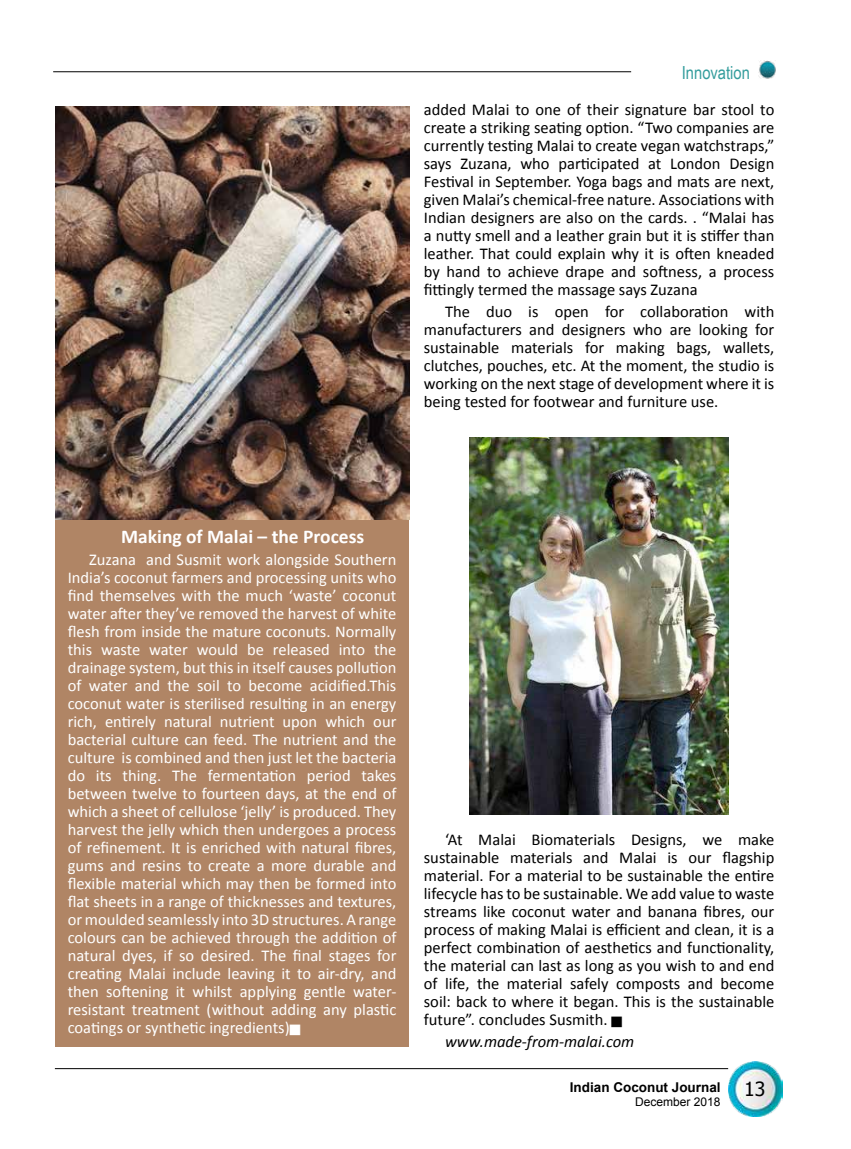
<style>
.page{position:relative;width:851px;height:1149px;background:#fff}
.page>*{position:absolute;margin:0;border:0;box-sizing:border-box;transform-origin:0 0}
.t1{font:700 19.5px "Calibri";color:#fff}
.t2{font:19.5px "Tahoma";color:#000}
.t3{font:18px "Arial Narrow";color:#349d9d}
.t4{font:16.5px/18px "Calibri";color:#000;text-align:justify}
.t5{font:16.5px/18px "Calibri";color:#fff;text-align:justify}
.t6{font:italic 16.5px "Calibri";color:#000}
.t7{font:700 13.5px "Arial";color:#000}
.t8{font:12px "Arial";color:#000}
</style>
<div class="page">
<img style="left:728px;top:1061px;width:54px;height:54px">
<hr style="left:55px;top:1067px;width:673px;height:1px;background:#000">
<img style="left:758px;top:61px;width:18px;height:18px">
<hr style="left:53px;top:71px;width:578px;height:1px;background:#000">
<div style="left:56px;top:476px;width:353px;height:570px;background:#b08565"></div>
<img style="left:56px;top:107px;width:353px;height:412px">
<img style="left:469px;top:437px;width:259px;height:377px">
<p class="t3" style="left:681px;top:59px;width:70px">Innovation</p>
<p class="t4" style="left:424px;top:99px;width:352px">added Malai to one of their signature bar stool to create a striking seating option. “Two companies are currently testing Malai to create vegan watchstraps,” says Zuzana, who participated at London Design Festival in September. Yoga bags and mats are next, given Malai’s chemical-free nature. Associations with Indian designers are also on the cards. . “Malai has a nutty smell and a leather grain but it is stiffer than leather. That could explain why it is often kneaded by hand to achieve drape and softness, a process fittingly termed the massage says Zuzana</p>
<p class="t4" style="left:424px;top:302px;width:352px;text-indent:21px">The duo is open for collaboration with manufacturers and designers who are looking for sustainable materials for making bags, wallets, clutches, pouches, etc. At the moment, the studio is working on the next stage of development where it is being tested for footwear and furniture use.</p>
<p class="t1" style="left:121px;top:522px;width:244px">Making of Malai – the Process</p>
<p class="t5" style="left:68px;top:550px;width:330px;text-indent:21px">Zuzana and Susmit work alongside Southern India’s coconut farmers and processing units who find themselves with the much ‘waste’ coconut water after they’ve removed the harvest of white flesh from inside the mature coconuts. Normally this waste water would be released into the drainage system, but this in itself causes pollution of water and the soil to become acidified.This coconut water is sterilised resulting in an energy rich, entirely natural nutrient upon which our bacterial culture can feed. The nutrient and the culture is combined and then just let the bacteria do its thing. The fermentation period takes between twelve to fourteen days, at the end of which a sheet of cellulose ‘jelly’ is produced. They harvest the jelly which then undergoes a process of refinement. It is enriched with natural fibres, gums and resins to create a more durable and flexible material which may then be formed into flat sheets in a range of thicknesses and textures, or moulded seamlessly into 3D structures. A range colours can be achieved through the addition of natural dyes, if so desired. The final stages for creating Malai include leaving it to air-dry, and then softening it whilst applying gentle water&shy;resistant treatment (without adding any plastic coatings or synthetic ingredients)</p>
<p class="t4" style="left:424px;top:829px;width:352px;text-indent:21px">‘At Malai Biomaterials Designs, we make sustainable materials and Malai is our flagship material. For a material to be sustainable the entire lifecycle has to be sustainable. We add value to waste streams like coconut water and banana fibres, our process of making Malai is efficient and clean, it is a perfect combination of aesthetics and functionality, the material can last as long as you wish to and end of life, the material safely composts and become soil: back to where it began. This is the sustainable future”. concludes Susmith.</p>
<p class="t6" style="left:445px;top:1029px;width:191px">www.made-from-malai.com</p>
<p class="t7" style="left:569px;top:1078px;width:152px">Indian Coconut Journal</p>
<p class="t8" style="left:635px;top:1093px;width:87px">December 2018</p>
<p class="t2" style="left:744px;top:1075px;width:23px">13</p>
</div>
